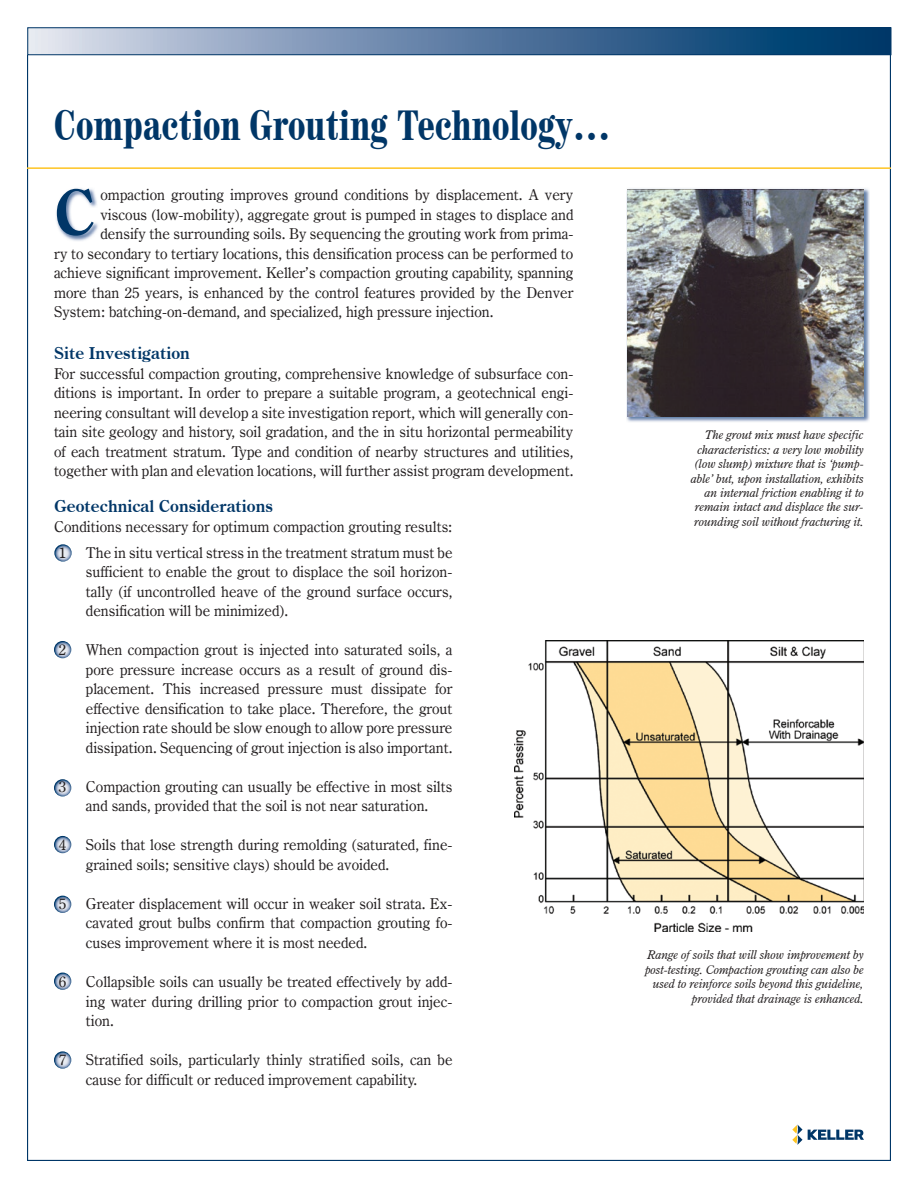
<style>
.page{position:relative;width:918px;height:1188px;background:#fff}
.page>*{position:absolute;margin:0;border:0;box-sizing:border-box;transform-origin:0 0}
.t1{font:700 62.4px "Century Oldstyle BT";color:#003667;scale:.96 1}
.t2{font:700 condensed 42px "Century 725 BT";color:#003667;scale:.9 1}
.t3{font:700 16.5px "Century Oldstyle BT";color:#003667}
.t4{font:15px/19.5px "Century Oldstyle BT";color:#231f20;text-align:justify}
.t5{font:italic 12px/14.4px "Century Oldstyle BT";color:#231f20;text-align:right}
</style>
<div class="page">
<svg style="left:29px;top:29px;width:860px;height:24px;background:#6182a6"></svg>
<div style="left:27px;top:27px;width:864px;height:28px;border:1px solid #003667"></div>
<hr style="left:27px;top:167px;width:864px;height:2px;background:#fec422">
<svg style="left:792px;top:1124px;width:72px;height:21px"></svg>
<img style="left:56px;top:188px;width:42px;height:53px">
<svg style="left:54px;top:544px;width:18px;height:18px"></svg>
<svg style="left:54px;top:641px;width:17px;height:17px"></svg>
<svg style="left:54px;top:779px;width:17px;height:17px"></svg>
<svg style="left:54px;top:836px;width:17px;height:17px"></svg>
<svg style="left:54px;top:896px;width:17px;height:17px"></svg>
<svg style="left:54px;top:973px;width:17px;height:17px"></svg>
<svg style="left:54px;top:1051px;width:17px;height:18px"></svg>
<img style="left:626px;top:188px;width:244px;height:234px">
<img style="left:627px;top:189px;width:237px;height:228px">
<img style="left:515px;top:641px;width:349px;height:291px">
<h2 class="t2" style="left:54px;top:100px;width:620px">Compaction Grouting Technology…</h2>
<h1 class="t1" style="left:54px;top:174px;width:44px">C</h1>
<p class="t4" style="left:100px;top:185px;width:475px">ompaction grouting improves ground conditions by displacement. A very</p>
<p class="t4" style="left:100px;top:205px;width:475px">viscous (low-mobility), aggregate grout is pumped in stages to displace and</p>
<p class="t4" style="left:100px;top:224px;width:475px">densify the surrounding soils. By sequencing the grouting work from prima-</p>
<p class="t4" style="left:54px;top:244px;width:521px">ry to secondary to tertiary locations, this densification process can be performed to</p>
<p class="t4" style="left:54px;top:263px;width:521px">achieve significant improvement. Keller’s compaction grouting capability, spanning</p>
<p class="t4" style="left:54px;top:283px;width:521px">more than 25 years, is enhanced by the control features provided by the Denver</p>
<p class="t4" style="left:54px;top:302px;width:441px">System: batching-on-demand, and specialized, high pressure injection.</p>
<p class="t3" style="left:54px;top:344px;width:137px">Site Investigation</p>
<p class="t4" style="left:54px;top:364px;width:521px">For successful compaction grouting, comprehensive knowledge of subsurface con&shy;ditions is important. In order to prepare a suitable program, a geotechnical engi&shy;neering consultant will develop a site investigation report, which will generally con&shy;tain site geology and history, soil gradation, and the in situ horizontal permeability of each treatment stratum. Type and condition of nearby structures and utilities, together with plan and elevation locations, will further assist program development.</p>
<p class="t3" style="left:54px;top:496px;width:221px">Geotechnical Considerations</p>
<p class="t4" style="left:59px;top:513px;width:395px;line-height:26.2px;text-indent:-5px">Conditions necessary for optimum compaction grouting results:<br>1</p>
<p class="t4" style="left:86px;top:543px;width:368px">The in situ vertical stress in the treatment stratum must be sufficient to enable the grout to displace the soil horizon&shy;tally (if uncontrolled heave of the ground surface occurs, densification will be minimized).</p>
<p class="t4" style="left:59px;top:640px;width:9px">2</p>
<p class="t4" style="left:86px;top:640px;width:368px">When compaction grout is injected into saturated soils, a pore pressure increase occurs as a result of ground dis&shy;placement. This increased pressure must dissipate for effective densification to take place. Therefore, the grout injection rate should be slow enough to allow pore pressure dissipation. Sequencing of grout injection is also important.</p>
<p class="t4" style="left:59px;top:777px;width:9px">3</p>
<p class="t4" style="left:86px;top:777px;width:368px">Compaction grouting can usually be effective in most silts and sands, provided that the soil is not near saturation.</p>
<p class="t4" style="left:59px;top:835px;width:9px">4</p>
<p class="t4" style="left:86px;top:835px;width:368px">Soils that lose strength during remolding (saturated, fine&shy;grained soils; sensitive clays) should be avoided.</p>
<p class="t4" style="left:59px;top:894px;width:9px">5</p>
<p class="t4" style="left:86px;top:894px;width:368px">Greater displacement will occur in weaker soil strata. Ex&shy;cavated grout bulbs confirm that compaction grouting fo&shy;cuses improvement where it is most needed.</p>
<p class="t4" style="left:59px;top:972px;width:9px">6</p>
<p class="t4" style="left:86px;top:972px;width:368px">Collapsible soils can usually be treated effectively by add&shy;ing water during drilling prior to compaction grout injec&shy;tion.</p>
<p class="t4" style="left:59px;top:1050px;width:9px">7</p>
<p class="t4" style="left:86px;top:1050px;width:368px">Stratified soils, particularly thinly stratified soils, can be cause for difficult or reduced improvement capability.</p>
<p class="t5" style="left:691px;top:428px;width:174px">The grout mix must have specific characteristics: a very low mobility (low slump) mixture that is ‘pump&shy;able’ but, upon installation, exhibits an internal friction enabling it to remain intact and displace the sur&shy;rounding soil without fracturing it.</p>
<p class="t5" style="left:645px;top:948px;width:220px">Range of soils that will show improvement by post-testing. Compaction grouting can also be used to reinforce soils beyond this guideline, provided that drainage is enhanced.</p>
</div>
